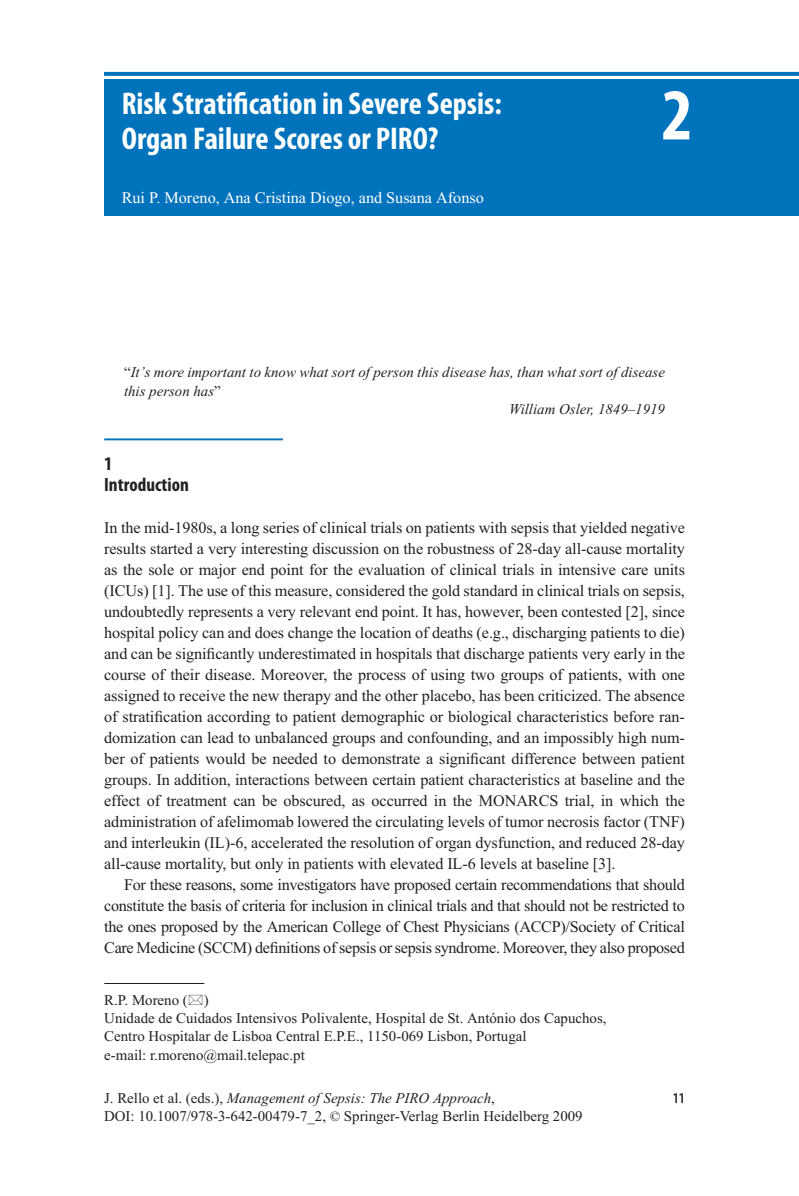
<style>
.page{position:relative;width:799px;height:1196px;background:#fff}
.page>*{position:absolute;margin:0;border:0;box-sizing:border-box;transform-origin:0 0}
.t1{font:700 condensed 73.5px "Myriad Pro";color:#fff}
.t2{font:700 condensed 31.5px/35px "Myriad Pro";color:#fff}
.t3{font:700 condensed 19.25px/21px "Myriad Pro";color:#231f20}
.t4{font:16.1px "Times New Roman";letter-spacing:-.005em;color:#231f20}
.t5{font:16.1px "Times New Roman";color:#fff}
.t6{font:14.88px/18.4px "Times New Roman";color:#231f20}
.t7{font:italic 14.88px "Times";color:#231f20}
.t8{font:600 condensed 14.88px "Myriad Pro";color:#231f20}
.s1{font-family:"Times New Roman";font-style:normal}
.s2{font-family:"Times";font-style:italic}
.s3{font-size:14px}
</style>
<div class="page">
<hr style="left:104px;top:438px;width:179px;height:2px;background:#0073bc">
<div style="left:104px;top:79px;width:695px;height:137px;background:#0073bc"></div>
<svg style="left:104px;top:72px;width:695px;height:4px;background:#0676bd"></svg>
<hr style="left:104px;top:983px;width:100px;height:1px;background:#231f20">
<p class="t2" style="left:122px;top:89px;width:381px">Risk Stratification in Severe Sepsis:<br>Organ Failure Scores or PIRO?</p>
<p class="t5" style="left:122px;top:192px;width:363px">Rui P. Moreno, Ana Cristina Diogo, and Susana Afonso</p>
<p class="t1" style="left:661px;top:89px;width:33px">2</p>
<p class="t7" style="left:124px;top:367px;width:542px"><span class="s1">“</span>It’s more important to know what sort of person this disease has, than what sort of disease</p>
<p class="t7" style="left:124px;top:385px;width:98px">this person has<span class="s1">”</span></p>
<p class="t7" style="left:509px;top:404px;width:157px">William Osler, 1849–1919</p>
<p class="t3" style="left:104px;top:455px;width:86px">1<br>Introduction</p>
<p class="t4" style="left:104px;top:522px;width:582px">In the mid-1980s, a long series of clinical trials on patients with sepsis that yielded negative</p>
<p class="t4" style="left:104px;top:543px;width:582px">results started a very interesting discussion on the robustness of 28-day all-cause mortality</p>
<p class="t4" style="left:104px;top:564px;width:582px">as the sole or major end point for the evaluation of clinical trials in intensive care units</p>
<p class="t4" style="left:104px;top:585px;width:582px">(ICUs) [1]. The use of this measure, considered the gold standard in clinical trials on sepsis,</p>
<p class="t4" style="left:104px;top:606px;width:582px">undoubtedly represents a very relevant end point. It has, however, been contested [2], since</p>
<p class="t4" style="left:104px;top:627px;width:582px">hospital policy can and does change the location of deaths (e.g., discharging patients to die)</p>
<p class="t4" style="left:104px;top:648px;width:582px">and can be significantly underestimated in hospitals that discharge patients very early in the</p>
<p class="t4" style="left:104px;top:669px;width:582px">course of their disease. Moreover, the process of using two groups of patients, with one</p>
<p class="t4" style="left:104px;top:690px;width:582px">assigned to receive the new therapy and the other placebo, has been criticized. The absence</p>
<p class="t4" style="left:104px;top:711px;width:582px">of stratification according to patient demographic or biological characteristics before ran-</p>
<p class="t4" style="left:104px;top:732px;width:582px">domization can lead to unbalanced groups and confounding, and an impossibly high num-</p>
<p class="t4" style="left:104px;top:753px;width:582px">ber of patients would be needed to demonstrate a significant difference between patient</p>
<p class="t4" style="left:104px;top:774px;width:582px">groups. In addition, interactions between certain patient characteristics at baseline and the</p>
<p class="t4" style="left:104px;top:795px;width:582px">effect of treatment can be obscured, as occurred in the MONARCS trial, in which the</p>
<p class="t4" style="left:104px;top:816px;width:582px">administration of afelimomab lowered the circulating levels of tumor necrosis factor (TNF)</p>
<p class="t4" style="left:104px;top:837px;width:582px">and interleukin (IL)-6, accelerated the resolution of organ dysfunction, and reduced 28-day</p>
<p class="t4" style="left:104px;top:858px;width:513px">all-cause mortality, but only in patients with elevated IL-6 levels at baseline [3].</p>
<p class="t4" style="left:124px;top:879px;width:562px">For these reasons, some investigators have proposed certain recommendations that should</p>
<p class="t4" style="left:104px;top:900px;width:582px">constitute the basis of criteria for inclusion in clinical trials and that should not be restricted to</p>
<p class="t4" style="left:104px;top:921px;width:582px">the ones proposed by the American College of Chest Physicians (ACCP)/Society of Critical</p>
<p class="t4" style="left:104px;top:942px;width:582px">Care Medicine (SCCM) definitions of sepsis or sepsis syndrome. Moreover, they also proposed</p>
<p class="t6" style="left:104px;top:991px;width:504px">R.P. Moreno ( )<br>Unidade de Cuidados Intensivos Polivalente, Hospital de St. António dos Capuchos, Centro Hospitalar de Lisboa Central E.P.E., 1150-069 Lisbon, Portugal<br>e-mail: r.moreno@mail.telepac.pt</p>
<p class="t6" style="left:104px;top:1090px;width:480px">J. Rello et al. (eds.), <span class="s2">Management of Sepsis: The PIRO Approach</span>,<br>DOI: 10.1007/978-3-642-00479-7_2, <span class="s3">©</span> Springer-Verlag Berlin Heidelberg 2009</p>
<p class="t8" style="left:672px;top:1092px;width:14px">11</p>
</div>
